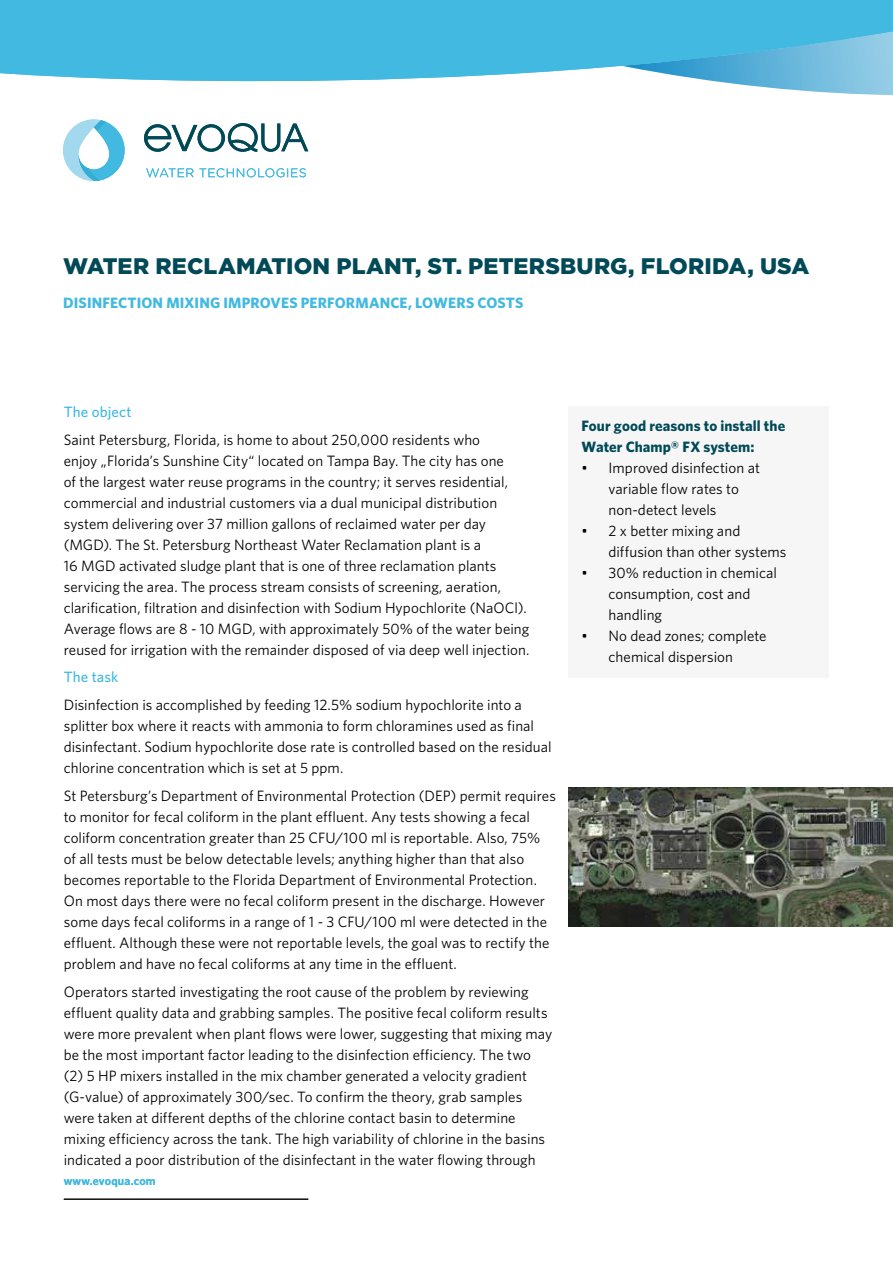
<style>
.page{position:relative;width:893px;height:1263px;background:#fff}
.page>*{position:absolute;margin:0;border:0;box-sizing:border-box;transform-origin:0 0}
.t1{font:900 22.5px "Gotham";letter-spacing:.005em;color:#004957}
.t2{font:15px/21px "Whitney";letter-spacing:.005em;color:#000}
.t3{font:700 15px "Whitney";letter-spacing:.01em;color:#42b9e0}
.t4{font:700 15px/21px "Whitney";letter-spacing:.005em;color:#004957}
.t5{font:500 15px "Whitney";letter-spacing:.01em;color:#42b9e0}
.t6{font:600 12px "Whitney";letter-spacing:.015em;color:#42b9e0}
</style>
<div class="page">
<svg style="left:144px;top:123px;width:164px;height:29px"></svg>
<svg style="left:146px;top:168px;width:47px;height:9px"></svg>
<svg style="left:199px;top:168px;width:107px;height:9px"></svg>
<svg style="left:63px;top:119px;width:62px;height:62px"></svg>
<svg style="left:0;top:0;width:893px;height:96px;fill:#42b9e0"></svg>
<hr style="left:64px;top:1199px;width:244px;height:1px;background:#000">
<div style="left:569px;top:406px;width:260px;height:271px;background:#f6f6f6"></div>
<img style="left:568px;top:788px;width:325px;height:138px">
<h1 class="t1" style="left:63px;top:250px;width:748px">WATER RECLAMATION PLANT, ST. PETERSBURG, FLORIDA, USA</h1>
<p class="t3" style="left:63px;top:293px;width:462px">DISINFECTION MIXING IMPROVES PERFORMANCE, LOWERS COSTS</p>
<p class="t5" style="left:64px;top:402px;width:69px">The object</p>
<p class="t2" style="left:64px;top:429px;width:467px">Saint Petersburg, Florida, is home to about 250,000 residents who<br>enjoy „Florida’s Sunshine City“ located on Tampa Bay. The city has one<br>of the largest water reuse programs in the country; it serves residential, commercial and industrial customers via a dual municipal distribution system delivering over 37 million gallons of reclaimed water per day (MGD). The St. Petersburg Northeast Water Reclamation plant is a<br>16 MGD activated sludge plant that is one of three reclamation plants servicing the area. The process stream consists of screening, aeration, clarification, filtration and disinfection with Sodium Hypochlorite (NaOCl).<br>Average flows are 8 - 10 MGD, with approximately 50% of the water being reused for irrigation with the remainder disposed of via deep well injection.</p>
<p class="t5" style="left:64px;top:667px;width:56px">The task</p>
<p class="t2" style="left:64px;top:694px;width:489px">Disinfection is accomplished by feeding 12.5% sodium hypochlorite into a splitter box where it reacts with ammonia to form chloramines used as final disinfectant. Sodium hypochlorite dose rate is controlled based on the residual chlorine concentration which is set at 5 ppm.</p>
<p class="t2" style="left:64px;top:785px;width:494px">St Petersburg’s Department of Environmental Protection (DEP) permit requires to monitor for fecal coliform in the plant effluent. Any tests showing a fecal coliform concentration greater than 25 CFU/100 ml is reportable. Also, 75% of all tests must be below detectable levels; anything higher than that also becomes reportable to the Florida Department of Environmental Protection.<br>On most days there were no fecal coliform present in the discharge. However some days fecal coliforms in a range of 1 - 3 CFU/100 ml were detected in the effluent. Although these were not reportable levels, the goal was to rectify the problem and have no fecal coliforms at any time in the effluent.</p>
<p class="t2" style="left:64px;top:981px;width:490px">Operators started investigating the root cause of the problem by reviewing effluent quality data and grabbing samples. The positive fecal coliform results were more prevalent when plant flows were lower, suggesting that mixing may be the most important factor leading to the disinfection efficiency. The two (2) 5 HP mixers installed in the mix chamber generated a velocity gradient (G-value) of approximately 300/sec. To confirm the theory, grab samples were taken at different depths of the chlorine contact basin to determine mixing efficiency across the tank. The high variability of chlorine in the basins indicated a poor distribution of the disinfectant in the water flowing through</p>
<p class="t6" style="left:64px;top:1173px;width:93px">www.evoqua.com</p>
<p class="t4" style="left:581px;top:415px;width:205px">Four good reasons to install the<br>Water Champ® FX system:</p>
<p class="t2" style="left:608px;top:457px;width:153px;text-indent:-27px">• Improved disinfection at variable flow rates to non-detect levels</p>
<p class="t2" style="left:608px;top:520px;width:179px;text-indent:-27px">• 2 x better mixing and diffusion than other systems</p>
<p class="t2" style="left:608px;top:562px;width:170px;text-indent:-27px">• 30% reduction in chemical consumption, cost and handling</p>
<p class="t2" style="left:581px;top:625px;width:186px;text-align:center">• No dead zones; complete chemical dispersion</p>
</div>
